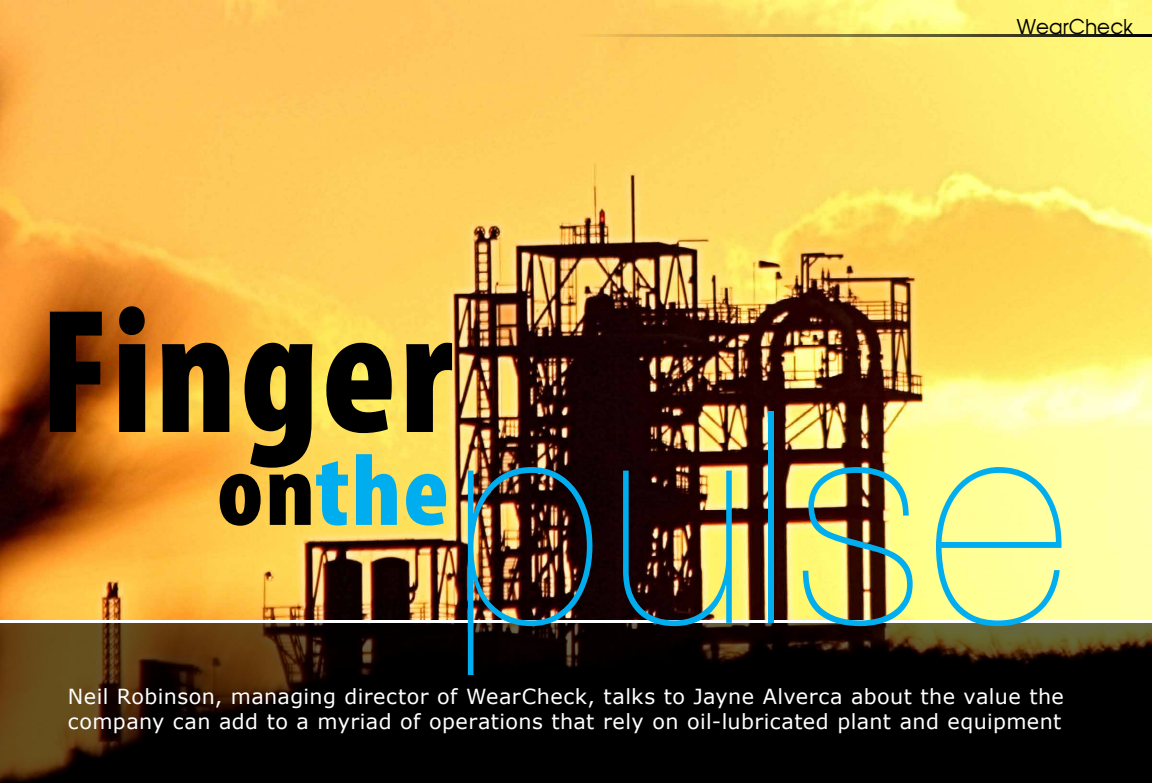
<style>
.page{position:relative;width:1152px;height:783px;background:#fff}
.page>*{position:absolute;margin:0;border:0;box-sizing:border-box;transform-origin:0 0}
.t1{font:200 296.3px "Helvetica Neue";letter-spacing:.02em;color:#00aeef;scale:.94 1}
.t2{font:900 condensed 178.5px "Myriad Pro";letter-spacing:.02em;color:#000;scale:.94 1}
.t3{font:900 condensed 102.2px "Myriad Pro";letter-spacing:.02em;color:#00aeef}
.t4{font:20.8px/24.9px "Verdana";letter-spacing:.02em;color:#fff}
.t5{font:20px "Avante";color:#000}
.s1{color:#000}
</style>
<div class="page">
<img style="left:0;top:0;width:1152px;height:620px">
<svg style="left:0;top:623px;width:1152px;height:160px;background:#140d05"></svg>
<hr style="left:576px;top:34px;width:576px;height:3px;background:#000">
<p class="t5" style="left:1017px;top:14px;width:118px">WearCheck</p>
<h2 class="t2" style="left:40px;top:273px;width:440px">Finger</h2>
<h3 class="t3" style="left:217px;top:434px;width:234px"><span class="s1">on</span>the</h3>
<h1 class="t1" style="left:453px;top:347px;width:657px">pulse</h1>
<p class="t4" style="left:68px;top:684px;width:997px">Neil Robinson, managing director of WearCheck, talks to Jayne Alverca about the value the company can add to a myriad of operations that rely on oil-lubricated plant and equipment</p>
</div>
